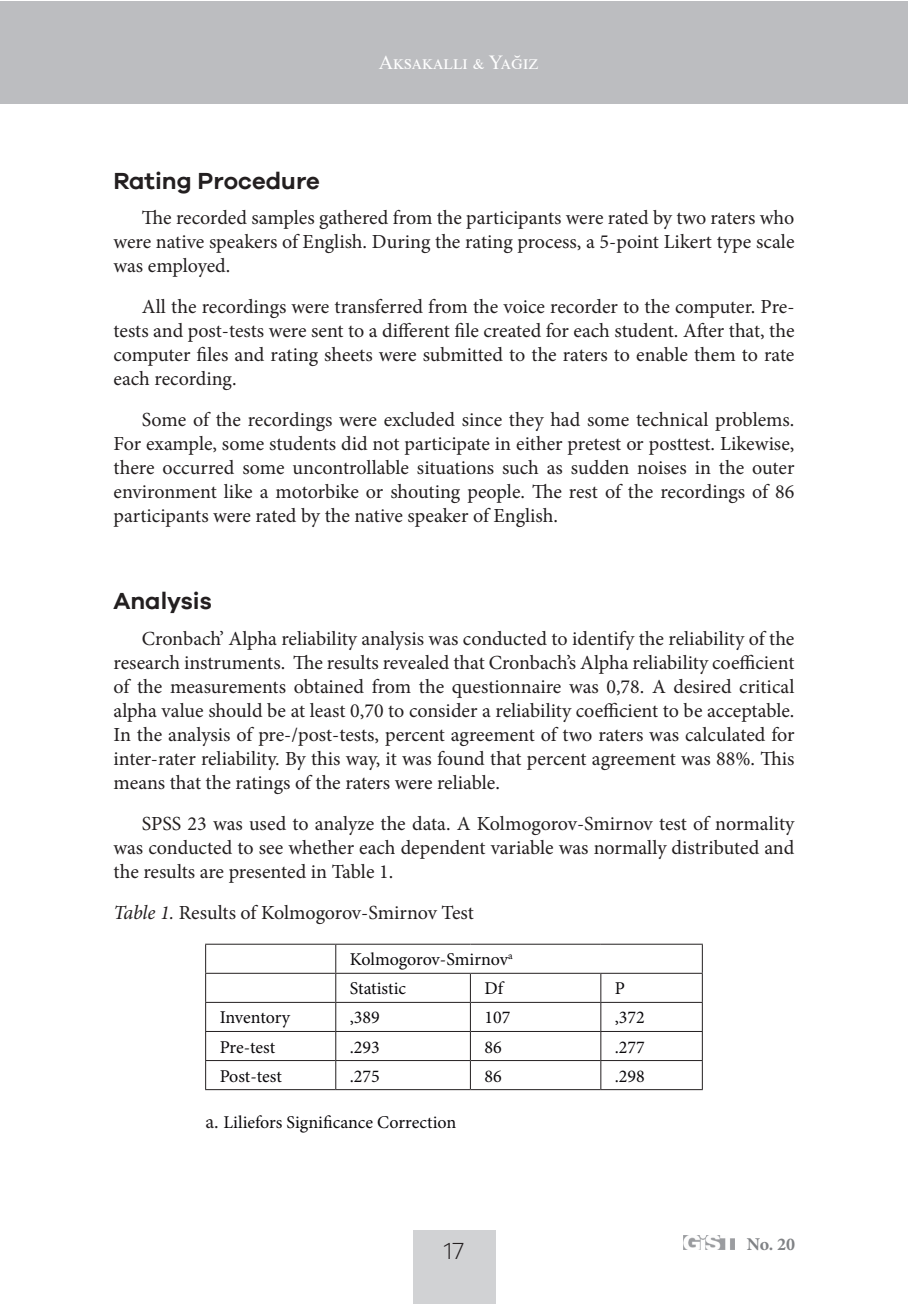
<style>
.page{position:relative;width:908px;height:1304px;background:#fff}
.page>*{position:absolute;margin:0;border:0;box-sizing:border-box;transform-origin:0 0}
.t1{font:600 24px "Galano Grotesque";color:#231f20}
.t2{font:300 24px "Galano Grotesque";color:#231f20}
.t3{font:20px/24px "Minion Pro";letter-spacing:-.005em;color:#231f20;text-align:justify}
.t4{font:20px "Times New Roman";letter-spacing:.055em;color:#fff}
.t5{font:18px/29px "Minion Pro";color:#0b090c}
.t6{font:700 18px "Minion Pro";color:#808285}
.s1{font-style:italic}
.s2{font-size:20px;color:#231f20}
</style>
<div class="page">
<div style="left:412px;top:1230px;width:83px;height:74px;background:#d1d2d4"></div>
<img style="left:683px;top:1236px;width:51px;height:13px">
<div style="left:0;top:1px;width:906px;height:102px;background:#bcbdc0"></div>
<svg style="left:206px;top:945px;width:495px;height:144px"></svg>
<hr style="left:205px;top:944px;width:130px;height:1px;background:#231f20">
<hr style="left:335px;top:944px;width:135px;height:1px;background:#231f20">
<hr style="left:470px;top:944px;width:130px;height:1px;background:#231f20">
<hr style="left:600px;top:944px;width:102px;height:1px;background:#231f20">
<hr style="left:205px;top:973px;width:130px;height:1px;background:#231f20">
<hr style="left:335px;top:973px;width:135px;height:1px;background:#231f20">
<hr style="left:470px;top:973px;width:130px;height:1px;background:#231f20">
<hr style="left:600px;top:973px;width:102px;height:1px;background:#231f20">
<hr style="left:205px;top:1002px;width:130px;height:1px;background:#231f20">
<hr style="left:335px;top:1002px;width:135px;height:1px;background:#231f20">
<hr style="left:470px;top:1002px;width:130px;height:1px;background:#231f20">
<hr style="left:600px;top:1002px;width:102px;height:1px;background:#231f20">
<hr style="left:205px;top:1031px;width:130px;height:1px;background:#231f20">
<hr style="left:335px;top:1031px;width:135px;height:1px;background:#231f20">
<hr style="left:470px;top:1031px;width:130px;height:1px;background:#231f20">
<hr style="left:600px;top:1031px;width:102px;height:1px;background:#231f20">
<hr style="left:205px;top:1060px;width:130px;height:1px;background:#231f20">
<svg style="left:205px;top:945px;width:1px;height:144px"></svg>
<hr style="left:335px;top:1060px;width:135px;height:1px;background:#231f20">
<svg style="left:335px;top:945px;width:1px;height:144px"></svg>
<hr style="left:470px;top:1060px;width:130px;height:1px;background:#231f20">
<svg style="left:469px;top:974px;width:1px;height:115px"></svg>
<hr style="left:600px;top:1060px;width:102px;height:1px;background:#231f20">
<svg style="left:600px;top:974px;width:1px;height:115px"></svg>
<svg style="left:701px;top:945px;width:1px;height:144px"></svg>
<hr style="left:205px;top:1089px;width:130px;height:1px;background:#231f20">
<hr style="left:335px;top:1089px;width:135px;height:1px;background:#231f20">
<hr style="left:470px;top:1089px;width:130px;height:1px;background:#231f20">
<hr style="left:600px;top:1089px;width:102px;height:1px;background:#231f20">
<p class="t4" style="left:378px;top:48px;width:162px">Aksakalli &amp; Yağiz</p>
<p class="t1" style="left:113px;top:166px;width:208px">Rating Procedure</p>
<p class="t3" style="left:113px;top:206px;width:682px;text-indent:28px">The recorded samples gathered from the participants were rated by two raters who were native speakers of English. During the rating process, a 5-point Likert type scale was employed.</p>
<p class="t3" style="left:113px;top:295px;width:682px;text-indent:28px">All the recordings were transferred from the voice recorder to the computer. Pre&shy;tests and post-tests were sent to a different file created for each student. After that, the computer files and rating sheets were submitted to the raters to enable them to rate each recording.</p>
<p class="t3" style="left:113px;top:408px;width:682px;text-indent:28px">Some of the recordings were excluded since they had some technical problems.<br>For example, some students did not participate in either pretest or posttest. Likewise, there occurred some uncontrollable situations such as sudden noises in the outer environment like a motorbike or shouting people. The rest of the recordings of 86 participants were rated by the native speaker of English.</p>
<p class="t1" style="left:113px;top:587px;width:100px">Analysis</p>
<p class="t3" style="left:113px;top:626px;width:682px;text-indent:28px">Cronbach’ Alpha reliability analysis was conducted to identify the reliability of the research instruments. The results revealed that Cronbach’s Alpha reliability coefficient of the measurements obtained from the questionnaire was 0,78. A desired critical alpha value should be at least 0,70 to consider a reliability coefficient to be acceptable.<br>In the analysis of pre-/post-tests, percent agreement of two raters was calculated for inter-rater reliability. By this way, it was found that percent agreement was 88%. This means that the ratings of the raters were reliable.</p>
<p class="t3" style="left:113px;top:811px;width:682px;text-indent:28px">SPSS 23 was used to analyze the data. A Kolmogorov-Smirnov test of normality was conducted to see whether each dependent variable was normally distributed and the results are presented in Table 1.</p>
<p class="t3" style="left:113px;top:900px;width:361px"><span class="s1">Table 1.</span> Results of Kolmogorov-Smirnov Test</p>
<p class="t5" style="left:349px;top:945px;width:164px">Kolmogorov-Smirnov<sup>a<br></sup>Statistic</p>
<p class="t5" style="left:484px;top:974px;width:20px">Df</p>
<p class="t5" style="left:614px;top:974px;width:12px">P</p>
<p class="t5" style="left:219px;top:1003px;width:72px">Inventory</p>
<p class="t5" style="left:349px;top:1003px;width:32px">,389</p>
<p class="t5" style="left:484px;top:1003px;width:27px">107</p>
<p class="t5" style="left:614px;top:1003px;width:32px">,372</p>
<p class="t5" style="left:219px;top:1032px;width:57px">Pre-test</p>
<p class="t5" style="left:349px;top:1032px;width:32px">.293</p>
<p class="t5" style="left:484px;top:1032px;width:19px">86</p>
<p class="t5" style="left:614px;top:1032px;width:32px">.277</p>
<p class="t5" style="left:219px;top:1061px;width:64px">Post-test</p>
<p class="t5" style="left:349px;top:1061px;width:32px">.275</p>
<p class="t5" style="left:484px;top:1061px;width:19px">86</p>
<p class="t5" style="left:614px;top:1061px;width:32px">.298</p>
<p class="t5" style="left:205px;top:1108px;width:252px"><span class="s2">a.</span> Liliefors Significance Correction</p>
<p class="t2" style="left:443px;top:1237px;width:22px">17</p>
<p class="t6" style="left:746px;top:1232px;width:50px">No. 20</p>
</div>
